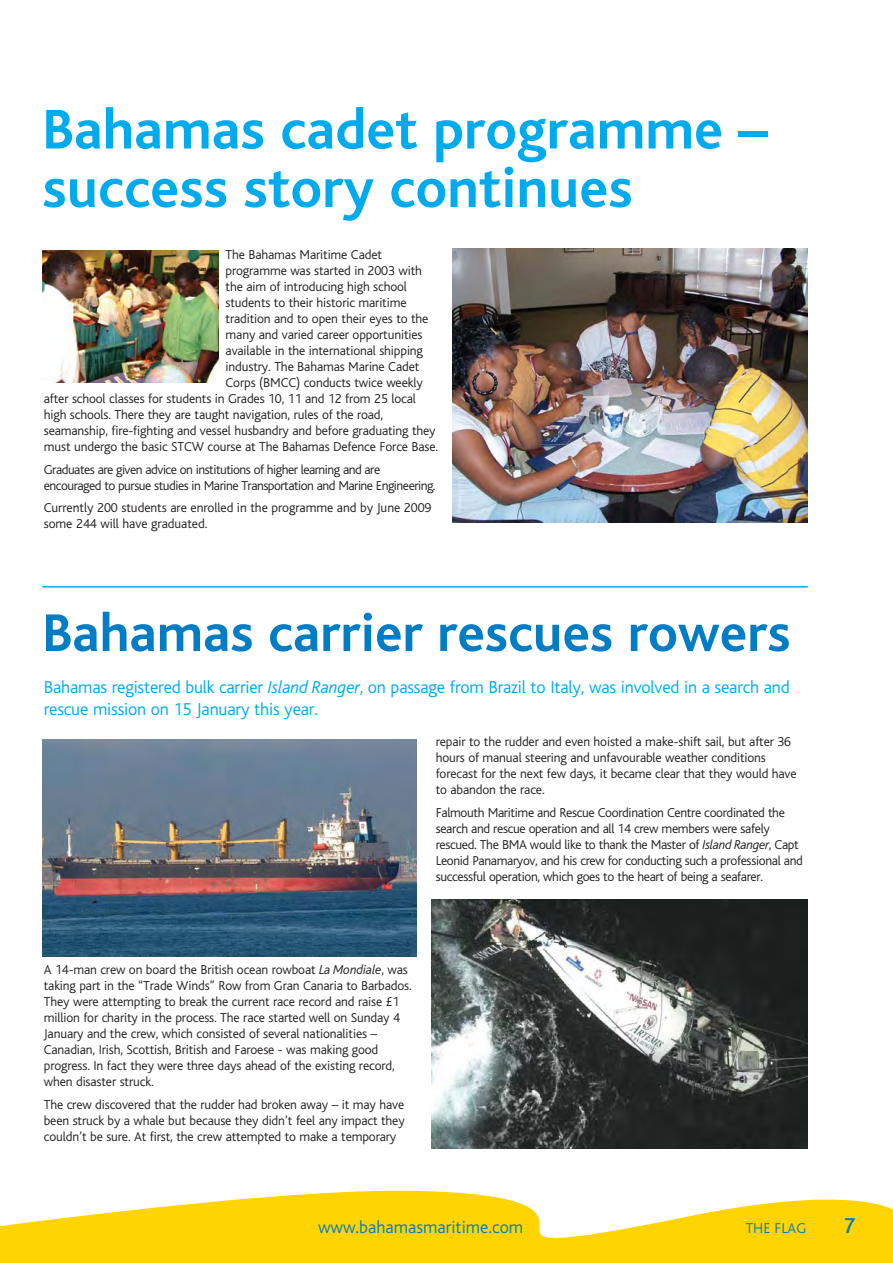
<style>
.page{position:relative;width:893px;height:1263px;background:#fff}
.page>*{position:absolute;margin:0;border:0;box-sizing:border-box;transform-origin:0 0}
.t1{font:700 58.5px/58.5px "Bliss";color:#00abed}
.t2{font:700 55.5px "Bliss";color:#007dc5}
.t3{font:500 22.5px "Bliss";color:#007dc5}
.t4{font:300 18px/21.6px "Bliss";letter-spacing:-.01em;color:#00abed}
.t5{font:300 18px "Bliss";color:#007dc5}
.t6{font:300 15px "Bliss";color:#007dc5}
.t7{font:300 13.5px/16px "Bliss";letter-spacing:-.01em;color:#231f20}
.t8{font:300 13.5px/16px "Bliss";letter-spacing:-.035em;color:#231f20}
.s1{font-style:italic}
</style>
<div class="page">
<svg style="left:0;top:1191px;width:893px;height:72px;fill:#ffd400"></svg>
<hr style="left:42px;top:586px;width:766px;height:2px;background:#00abed">
<img style="left:452px;top:248px;width:356px;height:274px">
<img style="left:432px;top:899px;width:376px;height:250px">
<img style="left:42px;top:251px;width:176px;height:131px">
<img style="left:42px;top:740px;width:375px;height:216px">
<h1 class="t1" style="left:42px;top:104px;width:727px">Bahamas cadet programme – success story continues</h1>
<p class="t7" style="left:226px;top:247px;width:158px">The Bahamas Maritime Cadet</p>
<p class="t7" style="left:226px;top:263px;width:198px">programme was started in 2003 with</p>
<p class="t7" style="left:226px;top:279px;width:183px">the aim of introducing high school</p>
<p class="t7" style="left:226px;top:295px;width:183px">students to their historic maritime</p>
<p class="t7" style="left:226px;top:311px;width:204px">tradition and to open their eyes to the</p>
<p class="t7" style="left:226px;top:327px;width:198px">many and varied career opportunities</p>
<p class="t7" style="left:226px;top:343px;width:199px">available in the international shipping</p>
<p class="t7" style="left:226px;top:359px;width:195px">industry. The Bahamas Marine Cadet</p>
<p class="t7" style="left:226px;top:375px;width:199px">Corps (BMCC) conducts twice weekly</p>
<p class="t7" style="left:44px;top:392px;width:374px">after school classes for students in Grades 10, 11 and 12 from 25 local</p>
<p class="t7" style="left:44px;top:408px;width:341px">high schools. There they are taught navigation, rules of the road,</p>
<p class="t7" style="left:44px;top:424px;width:393px">seamanship, fire-fighting and vessel husbandry and before graduating they</p>
<p class="t7" style="left:44px;top:440px;width:396px">must undergo the basic STCW course at The Bahamas Defence Force Base.</p>
<p class="t8" style="left:44px;top:462px;width:393px">Graduates are given advice on institutions of higher learning and are encouraged to pursue studies in Marine Transportation and Marine Engineering.</p>
<p class="t7" style="left:44px;top:501px;width:389px">Currently 200 students are enrolled in the programme and by June 2009 some 244 will have graduated.</p>
<h2 class="t2" style="left:42px;top:608px;width:750px">Bahamas carrier rescues rowers</h2>
<h3 class="t4" style="left:44px;top:678px;width:747px">Bahamas registered bulk carrier <span class="s1">Island Ranger</span>, on passage from Brazil to Italy, was involved in a search and rescue mission on 15 January this year.</h3>
<p class="t7" style="left:436px;top:734px;width:362px">repair to the rudder and even hoisted a make-shift sail, but after 36 hours of manual steering and unfavourable weather conditions forecast for the next few days, it became clear that they would have to abandon the race.</p>
<p class="t7" style="left:436px;top:805px;width:369px">Falmouth Maritime and Rescue Coordination Centre coordinated the search and rescue operation and all 14 crew members were safely rescued. The BMA would like to thank the Master of <span class="s1">Island Ranger</span>, Capt Leonid Panamaryov, and his crew for conducting such a professional and successful operation, which goes to the heart of being a seafarer.</p>
<p class="t7" style="left:44px;top:962px;width:369px">A 14-man crew on board the British ocean rowboat <span class="s1">La Mondiale</span>, was taking part in the “Trade Winds” Row from Gran Canaria to Barbados.<br>They were attempting to break the current race record and raise £1 million for charity in the process. The race started well on Sunday 4<br>January and the crew, which consisted of several nationalities – Canadian, Irish, Scottish, British and Faroese - was making good progress. In fact they were three days ahead of the existing record, when disaster struck.</p>
<p class="t7" style="left:44px;top:1097px;width:362px;text-align:justify">The crew discovered that the rudder had broken away – it may have been struck by a whale but because they didn’t feel any impact they couldn’t be sure. At first, the crew attempted to make a temporary</p>
<h3 class="t5" style="left:318px;top:1219px;width:207px">www.bahamasmaritime.com</h3>
<p class="t6" style="left:746px;top:1221px;width:62px">THE FLAG</p>
<h3 class="t3" style="left:843px;top:1216px;width:13px">7</h3>
</div>
